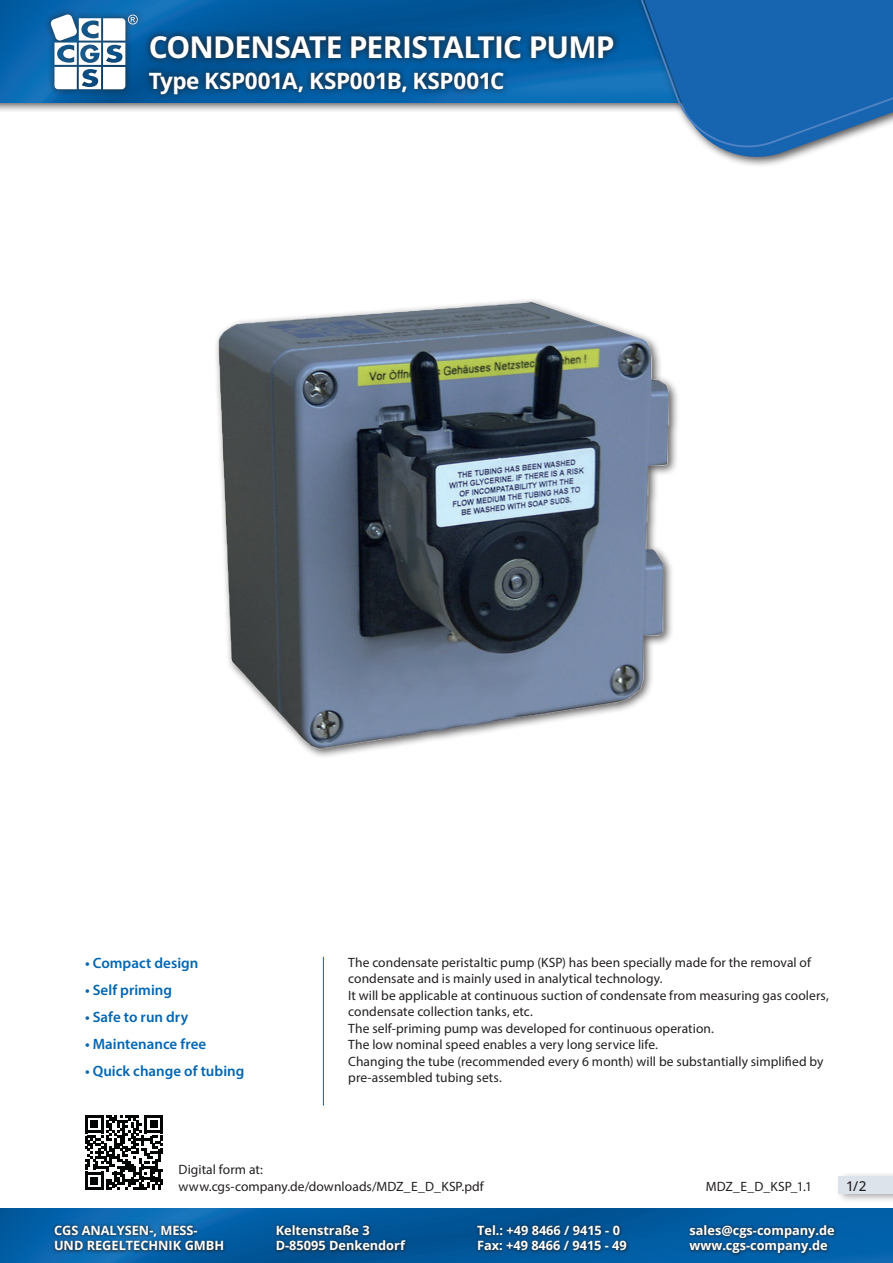
<style>
.page{position:relative;width:893px;height:1263px;background:#fff}
.page>*{position:absolute;margin:0;border:0;box-sizing:border-box;transform-origin:0 0}
.t1{font:700 30px "Open Sans";letter-spacing:-.025em;color:#fff}
.t2{font:700 22.5px "Open Sans";letter-spacing:-.02em;color:#fff}
.t3{font:600 15px "Myriad Pro";color:#0166b3}
.t4{font:13.5px/16.5px "Myriad Pro";letter-spacing:.005em;color:#231f20}
.t5{font:500 13.5px "Open Sans";color:#231f20}
.t6{font:700 12.75px/15px "Open Sans";color:#fff}
</style>
<div class="page">
<img style="left:0;top:1209px;width:893px;height:54px">
<div style="left:0;top:0;width:893px;height:113px;background:#231f20;opacity:.75"></div>
<img style="left:0;top:0;width:592px;height:102px">
<div style="left:592px;top:0;width:301px;height:168px;background:#231f20;opacity:.75"></div>
<svg style="left:598px;top:147px;width:295px;height:16px"></svg>
<svg style="left:595px;top:0;width:298px;height:147px;background:#3477b8"></svg>
<div style="left:44px;top:8px;width:100px;height:88px;background:#231f20;opacity:.75"></div>
<svg style="left:50px;top:14px;width:88px;height:75px"></svg>
<svg style="left:474px;top:1222px;width:156px;height:31px;background:#08487b"></svg>
<svg style="left:686px;top:1222px;width:151px;height:35px;background:#085088"></svg>
<svg style="left:51px;top:1223px;width:176px;height:30px;background:#115489"></svg>
<svg style="left:273px;top:1222px;width:136px;height:31px;background:#08477a"></svg>
<svg style="left:142px;top:29px;width:478px;height:73px;background:#0a5087"></svg>
<div style="left:836px;top:1171px;width:57px;height:32px;background:#231f20;opacity:.39"></div>
<div style="left:839px;top:1176px;width:54px;height:18px;background:#dce3eb"></div>
<hr style="left:323px;top:957px;width:1px;height:149px;background:#0166b3">
<div style="left:214px;top:297px;width:466px;height:462px;background:#231f20;opacity:.75"></div>
<img style="left:214px;top:297px;width:458px;height:459px">
<svg style="left:85px;top:1115px;width:78px;height:75px"></svg>
<h1 class="t1" style="left:149px;top:26px;width:467px">CONDENSATE PERISTALTIC PUMP</h1>
<h2 class="t2" style="left:149px;top:66px;width:357px">Type KSP001A, KSP001B, KSP001C</h2>
<p class="t3" style="left:85px;top:953px;width:115px">• Compact design</p>
<p class="t3" style="left:85px;top:980px;width:89px">• Self priming</p>
<p class="t3" style="left:85px;top:1007px;width:105px">• Safe to run dry</p>
<p class="t3" style="left:85px;top:1034px;width:123px">• Maintenance free</p>
<p class="t3" style="left:85px;top:1061px;width:161px">• Quick change of tubing</p>
<p class="t4" style="left:348px;top:954px;width:482px">The condensate peristaltic pump (KSP) has been specially made for the removal of condensate and is mainly used in analytical technology.<br>It will be applicable at continuous suction of condensate from measuring gas coolers, condensate collection tanks, etc.<br>The self-priming pump was developed for continuous operation.<br>The low nominal speed enables a very long service life.<br>Changing the tube (recommended every 6 month) will be substantially simplified by pre-assembled tubing sets.</p>
<p class="t4" style="left:179px;top:1161px;width:307px">Digital form at: www.cgs-company.de/downloads/MDZ_E_D_KSP.pdf</p>
<p class="t4" style="left:706px;top:1178px;width:108px">MDZ_E_D_KSP_1.1</p>
<p class="t5" style="left:846px;top:1176px;width:22px">1/2</p>
<p class="t6" style="left:54px;top:1223px;width:172px">CGS ANALYSEN-, MESS-<br>UND REGELTECHNIK GMBH</p>
<p class="t6" style="left:276px;top:1223px;width:131px">Keltenstraße 3<br>D-85095 Denkendorf</p>
<p class="t6" style="left:477px;top:1223px;width:151px">Tel.: +49 8466 / 9415 - 0<br>Fax: +49 8466 / 9415 - 49</p>
<p class="t6" style="left:690px;top:1223px;width:147px">sales@cgs-company.de www.cgs-company.de</p>
</div>
